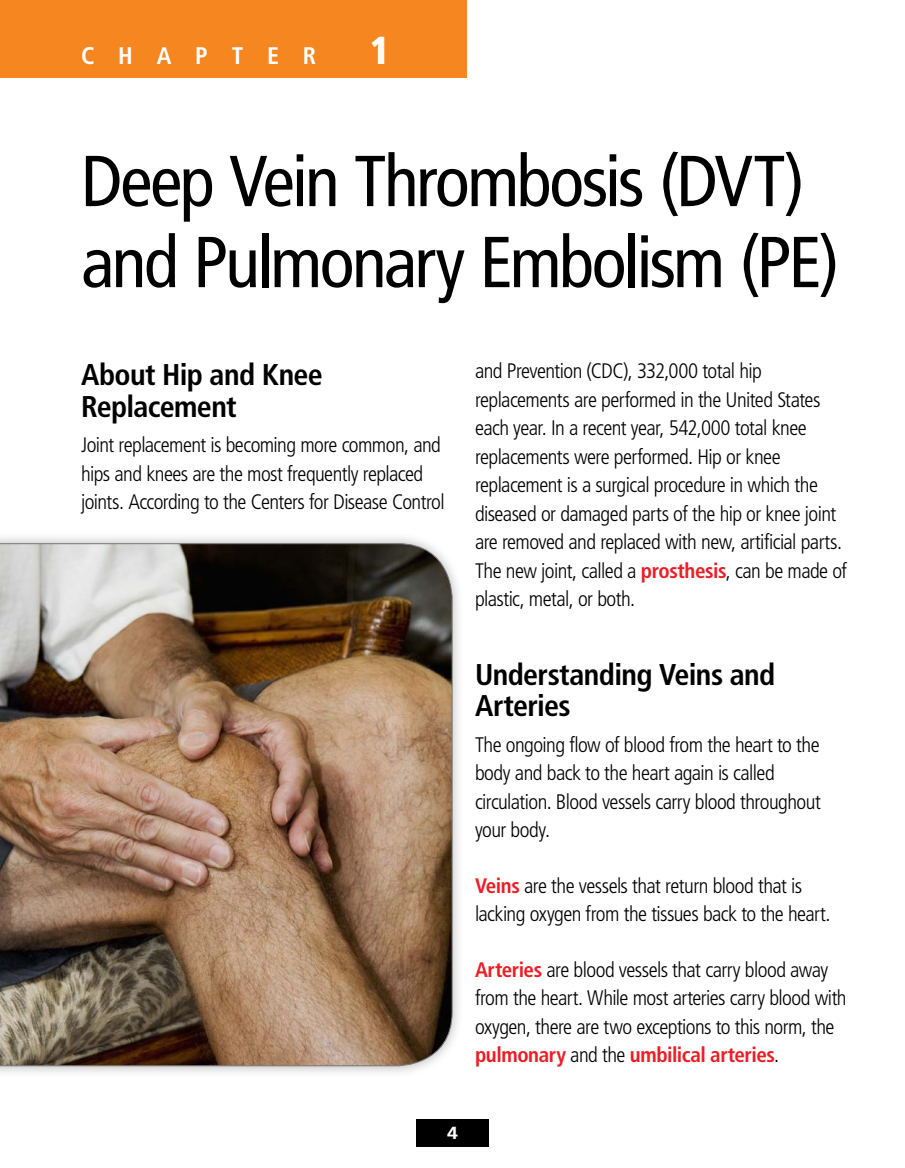
<style>
.page{position:relative;width:905px;height:1168px;background:#fff}
.page>*{position:absolute;margin:0;border:0;box-sizing:border-box;transform-origin:0 0}
.t1{font:condensed 72px/81px "Frutiger";letter-spacing:-.035em;color:#000}
.t2{font:900 condensed 39px "Frutiger";color:#fff}
.t3{font:700 condensed 30px/31.5px "Frutiger";letter-spacing:-.02em;color:#000}
.t4{font:700 condensed 24px "Frutiger";color:#fff}
.t5{font:300 condensed 21px/28.5px "Frutiger";letter-spacing:-.025em;color:#000}
.t6{font:700 17.55px "Frutiger";color:#fff;scale:1.11 1}
.s1{font-weight:700;color:#ed1d24}
</style>
<div class="page">
<div style="left:0;top:0;width:466px;height:77px;background:#f6861f"></div>
<div style="left:0;top:531px;width:464px;height:547px;background:#000;opacity:.3"></div>
<img style="left:0;top:543px;width:452px;height:523px">
<div style="left:416px;top:1119px;width:72px;height:27px;background:#000"></div>
<p class="t4" style="left:81px;top:41px;width:71px">C hapter</p>
<h2 class="t2" style="left:370px;top:27px;width:22px">1</h2>
<h1 class="t1" style="left:81px;top:141px;width:760px">Deep Vein Thrombosis (DVT) and Pulmonary Embolism (PE)</h1>
<h3 class="t3" style="left:81px;top:359px;width:243px">About Hip and Knee<br>Replacement</h3>
<p class="t5" style="left:81px;top:431px;width:365px">Joint replacement is becoming more common, and hips and knees are the most frequently replaced joints. According to the Centers for Disease Control</p>
<p class="t5" style="left:475px;top:357px;width:373px">and Prevention (CDC), 332,000 total hip replacements are performed in the United States each year. In a recent year, 542,000 total knee replacements were performed. Hip or knee replacement is a surgical procedure in which the diseased or damaged parts of the hip or knee joint are removed and replaced with new, artificial parts.<br>The new joint, called a <span class="s1">prosthesis</span>, can be made of plastic, metal, or both.</p>
<h3 class="t3" style="left:475px;top:659px;width:302px">Understanding Veins and<br>Arteries</h3>
<p class="t5" style="left:475px;top:730px;width:347px">The ongoing flow of blood from the heart to the body and back to the heart again is called circulation. Blood vessels carry blood throughout your body.</p>
<p class="t5" style="left:475px;top:871px;width:357px"><span class="s1">Veins</span> are the vessels that return blood that is lacking oxygen from the tissues back to the heart.</p>
<p class="t5" style="left:475px;top:955px;width:373px"><span class="s1">Arteries</span> are blood vessels that carry blood away from the heart. While most arteries carry blood with oxygen, there are two exceptions to this norm, the <span class="s1">pulmonary</span> and the <span class="s1">umbilical arteries</span>.</p>
<p class="t6" style="left:447px;top:1123px;width:11px">4</p>
</div>
